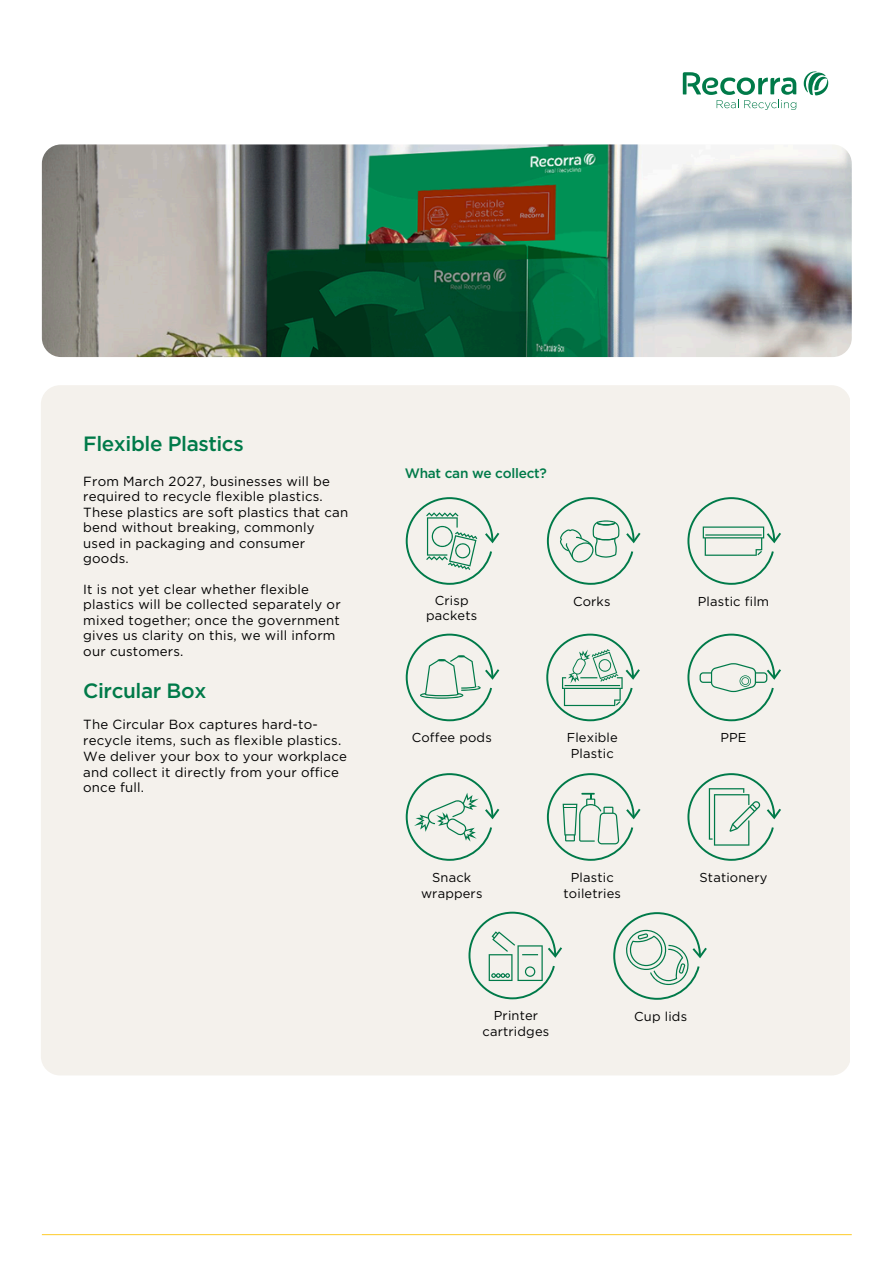
<style>
.page{position:relative;width:894px;height:1264px;background:#fff}
.page>*{position:absolute;margin:0;border:0;box-sizing:border-box;transform-origin:0 0}
.t1{font:500 20.7px "Gotham";letter-spacing:-.02em;color:#007a49}
.t2{font:500 13.65px "Gotham";letter-spacing:-.02em;color:#007a49}
.t3{font:13.2px/15.5px "Gotham";letter-spacing:.015em;color:#000}
.t4{font:12.9px/15.9px "Gotham";letter-spacing:.015em;color:#000;text-align:center}
</style>
<div class="page">
<hr style="left:42px;top:1233px;width:809px;height:2px;background:#fed141">
<img style="left:42px;top:144px;width:809px;height:213px;border-radius:19px">
<svg style="left:803px;top:71px;width:25px;height:24px"></svg>
<svg style="left:682px;top:72px;width:114px;height:38px"></svg>
<div style="left:41px;top:385px;width:808px;height:690px;background:#f4f1ec;border-radius:19px"></div>
<svg style="left:546px;top:497px;width:94px;height:88px"></svg>
<svg style="left:405px;top:497px;width:94px;height:88px"></svg>
<svg style="left:613px;top:912px;width:93px;height:87px"></svg>
<svg style="left:687px;top:497px;width:93px;height:88px"></svg>
<svg style="left:546px;top:633px;width:93px;height:88px"></svg>
<svg style="left:405px;top:633px;width:94px;height:88px"></svg>
<svg style="left:687px;top:633px;width:93px;height:88px"></svg>
<svg style="left:468px;top:911px;width:94px;height:88px"></svg>
<svg style="left:687px;top:773px;width:93px;height:87px"></svg>
<svg style="left:546px;top:773px;width:94px;height:87px"></svg>
<svg style="left:405px;top:773px;width:94px;height:87px"></svg>
<p class="t1" style="left:83px;top:434px;width:162px">Flexible Plastics</p>
<p class="t3" style="left:83px;top:474px;width:266px">From March 2027, businesses will be required to recycle flexible plastics.<br>These plastics are soft plastics that can bend without breaking, commonly used in packaging and consumer goods.</p>
<p class="t3" style="left:83px;top:582px;width:259px">It is not yet clear whether flexible plastics will be collected separately or mixed together; once the government gives us clarity on this, we will inform our customers.</p>
<p class="t1" style="left:83px;top:681px;width:124px">Circular Box</p>
<p class="t3" style="left:83px;top:717px;width:265px">The Circular Box captures hard-to&shy;recycle items, such as flexible plastics.<br>We deliver your box to your workplace and collect it directly from your office once full.</p>
<p class="t2" style="left:404px;top:467px;width:143px">What can we collect?</p>
<p class="t4" style="left:426px;top:594px;width:53px;line-height:15px">Crisp packets</p>
<p class="t4" style="left:573px;top:594px;width:39px">Corks</p>
<p class="t4" style="left:697px;top:594px;width:73px">Plastic film</p>
<p class="t4" style="left:411px;top:730px;width:82px">Coffee pods</p>
<p class="t4" style="left:566px;top:730px;width:53px">Flexible<br>Plastic</p>
<p class="t4" style="left:720px;top:730px;width:28px">PPE</p>
<p class="t4" style="left:421px;top:870px;width:63px">Snack wrappers</p>
<p class="t4" style="left:563px;top:870px;width:59px">Plastic toiletries</p>
<p class="t4" style="left:699px;top:870px;width:69px">Stationery</p>
<p class="t4" style="left:482px;top:1008px;width:68px">Printer cartridges</p>
<p class="t4" style="left:634px;top:1008px;width:54px">Cup lids</p>
</div>
